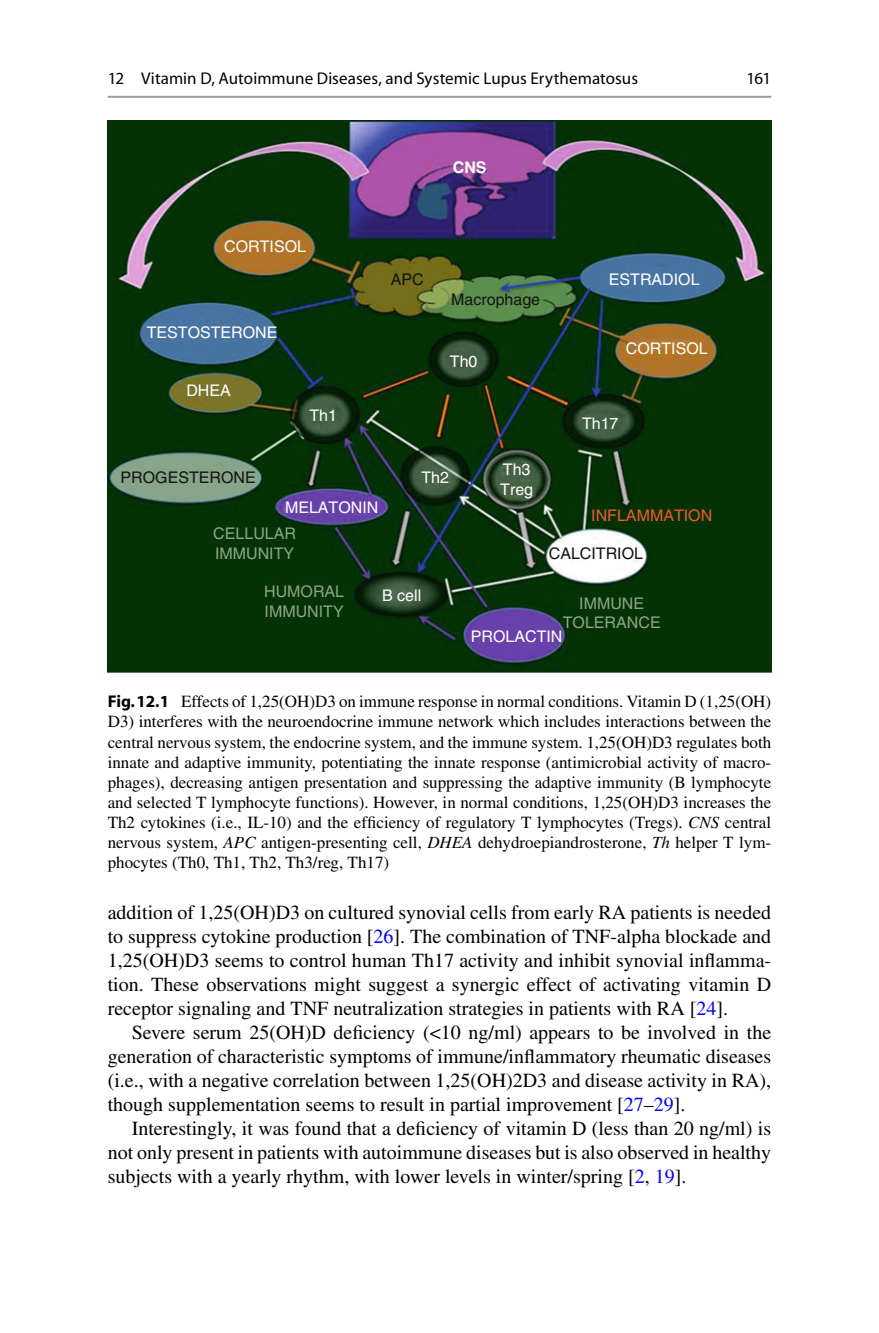
<style>
.page{position:relative;width:879px;height:1333px;background:#fff}
.page>*{position:absolute;margin:0;border:0;box-sizing:border-box;transform-origin:0 0}
.t1{font:20px/24px "Hhvpjh Times";color:#000;text-align:justify}
.t2{font:17px/20px "Hhvpjh Times";color:#000;text-align:justify}
.t3{font:17px "Mhjphs Myriad";color:#000}
.t4{font:16px/19.2px "Pwxwcf Helvetica";color:#fff}
.t5{font:16px "Pwxwcf Helvetica";color:#131413}
.t6{font:16px/19.2px "Pwxwcf Helvetica";color:#8aa58a}
.t7{font:16px/19.2px "Pwxwcf Helvetica";color:#8aa489}
.t8{font:16px "Pwxwcf Helvetica";color:#ed5a30}
.t9{font:700 16px "Qvrxxv Helvetica";color:#fff}
.s1{font-family:"Rcnckr Myriad";font-weight:700}
.s2{font-family:"Jcjdnb Times";font-style:italic}
.s3{color:#0000fa}
</style>
<div class="page">
<img style="left:108px;top:121px;width:663px;height:551px">
<hr style="left:108px;top:96px;width:663px;height:2px;background:#9c9c9c">
<p class="t3" style="left:108px;top:72px;width:532px">12 Vitamin D, Autoimmune Diseases, and Systemic Lupus Erythematosus</p>
<p class="t9" style="left:453px;top:158px;width:35px">CNS</p>
<p class="t4" style="left:224px;top:238px;width:83px">CORTISOL</p>
<p class="t4" style="left:147px;top:324px;width:132px">TESTOSTERONE</p>
<p class="t4" style="left:186px;top:382px;width:46px">DHEA</p>
<p class="t4" style="left:309px;top:407px;width:29px">Th1</p>
<p class="t5" style="left:391px;top:273px;width:34px">APC</p>
<p class="t5" style="left:451px;top:293px;width:90px">Macrophage</p>
<p class="t4" style="left:450px;top:353px;width:29px">Th0</p>
<p class="t5" style="left:121px;top:472px;width:137px">PROGESTERONE</p>
<p class="t4" style="left:285px;top:499px;width:95px">MELATONIN</p>
<p class="t4" style="left:421px;top:469px;width:29px">Th2</p>
<p class="t4" style="left:500px;top:461px;width:34px">Th3<br>Treg</p>
<p class="t4" style="left:609px;top:271px;width:92px">ESTRADIOL</p>
<p class="t4" style="left:626px;top:340px;width:83px">CORTISOL</p>
<p class="t4" style="left:582px;top:415px;width:38px">Th17</p>
<p class="t8" style="left:591px;top:509px;width:122px">INFLAMMATION</p>
<p class="t6" style="left:213px;top:525px;width:84px">CELLULAR<br>IMMUNITY</p>
<p class="t7" style="left:264px;top:583px;width:81px">HUMORAL<br>IMMUNITY</p>
<p class="t6" style="left:563px;top:595px;width:99px;text-align:center">IMMUNE<br>TOLERANCE</p>
<p class="t5" style="left:549px;top:548px;width:96px">CALCITRIOL</p>
<p class="t4" style="left:382px;top:587px;width:41px">B cell</p>
<p class="t4" style="left:471px;top:628px;width:93px">PROLACTIN</p>
<p class="t3" style="left:746px;top:72px;width:26px">161</p>
<p class="t2" style="left:108px;top:693px;width:665px"><span class="s1">Fig. 12.1</span> Effects of 1,25(OH)D3 on immune response in normal conditions. Vitamin D (1,25(OH)<br>D3) interferes with the neuroendocrine immune network which includes interactions between the central nervous system, the endocrine system, and the immune system. 1,25(OH)D3 regulates both innate and adaptive immunity, potentiating the innate response (antimicrobial activity of macro&shy;phages), decreasing antigen presentation and suppressing the adaptive immunity (B lymphocyte and selected T lymphocyte functions). However, in normal conditions, 1,25(OH)D3 increases the Th2 cytokines (i.e., IL-10) and the efficiency of regulatory T lymphocytes (Tregs). <span class="s2">CNS</span> central nervous system, <span class="s2">APC</span> antigen-presenting cell, <span class="s2">DHEA</span> dehydroepiandrosterone, <span class="s2">Th</span> helper T lym&shy;phocytes (Th0, Th1, Th2, Th3/reg, Th17)</p>
<p class="t1" style="left:108px;top:902px;width:665px">addition of 1,25(OH)D3 on cultured synovial cells from early RA patients is needed to suppress cytokine production [ <span class="s3">26</span> ]. The combination of TNF-alpha blockade and 1,25(OH)D3 seems to control human Th17 activity and inhibit synovial inflamma&shy;tion. These observations might suggest a synergic effect of activating vitamin D receptor signaling and TNF neutralization strategies in patients with RA [ <span class="s3">24</span> ].</p>
<p class="t1" style="left:108px;top:1022px;width:665px;text-indent:24px">Severe serum 25(OH)D deficiency (&lt;10 ng/ml) appears to be involved in the generation of characteristic symptoms of immune/inflammatory rheumatic diseases (i.e., with a negative correlation between 1,25(OH)2D3 and disease activity in RA), though supplementation seems to result in partial improvement [ <span class="s3">27</span> – <span class="s3">29</span> ].</p>
<p class="t1" style="left:108px;top:1118px;width:665px;text-indent:24px">Interestingly, it was found that a deficiency of vitamin D (less than 20 ng/ml) is not only present in patients with autoimmune diseases but is also observed in healthy subjects with a yearly rhythm, with lower levels in winter/spring [ <span class="s3">2</span> , <span class="s3">19</span> ].</p>
</div>
